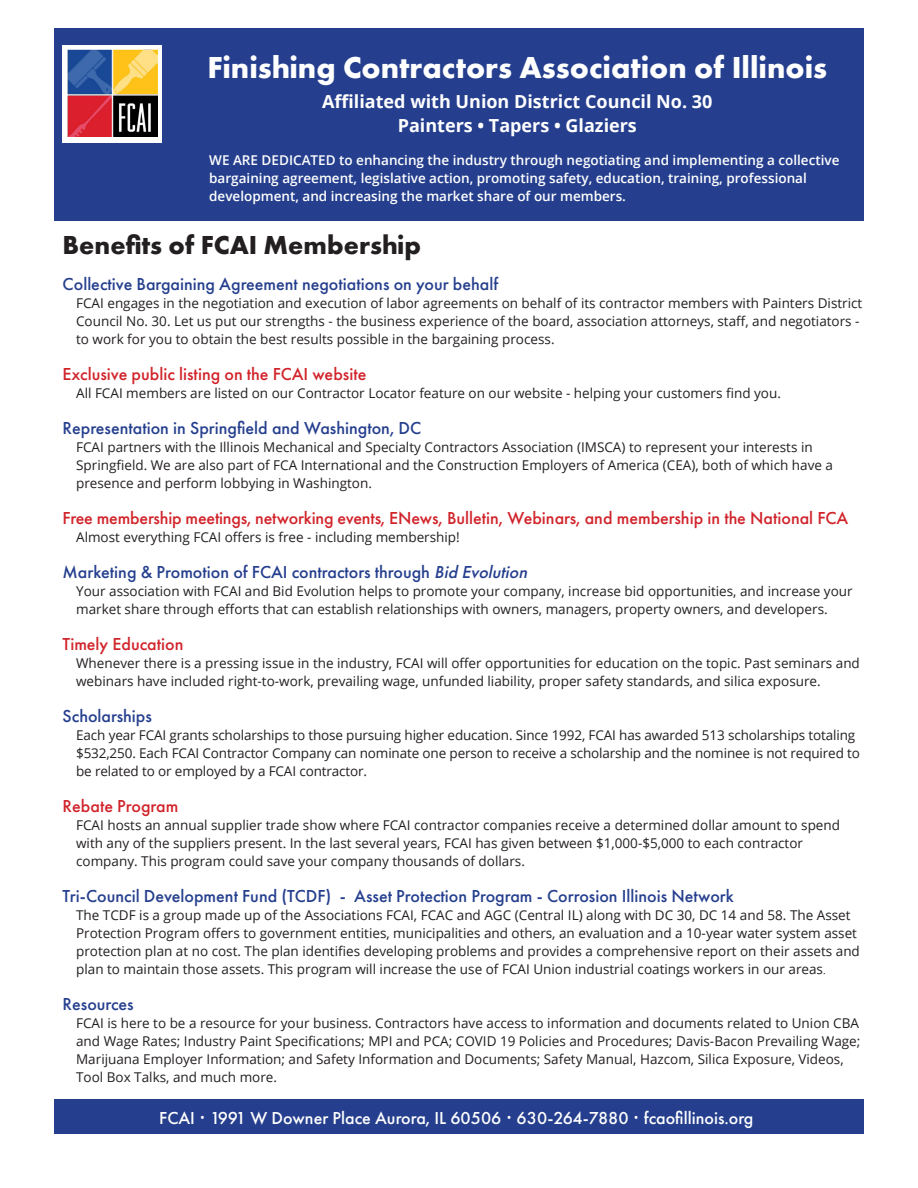
<style>
.page{position:relative;width:918px;height:1188px;background:#fff}
.page>*{position:absolute;margin:0;border:0;box-sizing:border-box;transform-origin:0 0}
.t1{font:700 31.5px "Futura PT";color:#fff}
.t2{font:700 27px "Futura PT";color:#231f20}
.t3{font:500 18px "Futura PT";color:#253f8e}
.t4{font:500 18px "Futura PT";color:#d1232a}
.t5{font:500 18px "Futura PT";color:#fff}
.t6{font:700 18px "Open Sans";color:#fff}
.t7{font:13.5px/18px "Open Sans";color:#231f20}
.t8{font:600 13.5px/18px "Open Sans";color:#fff}
.s1{font-style:italic}
.s2{font-weight:300}
.s3{font-family:"Open Sans";font-weight:300}
</style>
<div class="page">
<div style="left:54px;top:1099px;width:810px;height:35px;background:#253f8e"></div>
<div style="left:54px;top:28px;width:810px;height:193px;background:#253f8e"></div>
<div style="left:63px;top:45px;width:99px;height:98px;background:#fff"></div>
<img style="left:67px;top:50px;width:90px;height:87px">
<p class="t1" style="left:208px;top:47px;width:621px">Finishing Contractors Association of Illinois</p>
<p class="t6" style="left:322px;top:89px;width:392px">Affiliated with Union District Council No. 30</p>
<p class="t6" style="left:398px;top:113px;width:241px">Painters • Tapers • Glaziers</p>
<p class="t8" style="left:209px;top:151px;width:632px">WE ARE DEDICATED to enhancing the industry through negotiating and implementing a collective bargaining agreement, legislative action, promoting safety, education, training, professional development, and increasing the market share of our members.</p>
<p class="t2" style="left:63px;top:228px;width:360px">Benefits of FCAI Membership</p>
<p class="t3" style="left:63px;top:273px;width:437px">Collective Bargaining Agreement negotiations on your behalf</p>
<p class="t7" style="left:76px;top:294px;width:788px">FCAI engages in the negotiation and execution of labor agreements on behalf of its contractor members with Painters District<br>Council No. 30. Let us put our strengths - the business experience of the board, association attorneys, staff, and negotiators - to work for you to obtain the best results possible in the bargaining process.</p>
<p class="t4" style="left:63px;top:363px;width:305px">Exclusive public listing on the FCAI website</p>
<p class="t7" style="left:76px;top:384px;width:706px">All FCAI members are listed on our Contractor Locator feature on our website - helping your customers find you.</p>
<p class="t3" style="left:63px;top:417px;width:360px">Representation in Springfield and Washington, DC</p>
<p class="t7" style="left:76px;top:438px;width:758px">FCAI partners with the Illinois Mechanical and Specialty Contractors Association (IMSCA) to represent your interests in<br>Springfield. We are also part of FCA International and the Construction Employers of America (CEA), both of which have a presence and perform lobbying in Washington.</p>
<p class="t4" style="left:63px;top:507px;width:787px">Free membership meetings, networking events, ENews, Bulletin, Webinars, and membership in the National FCA</p>
<p class="t7" style="left:76px;top:528px;width:385px">Almost everything FCAI offers is free - including membership!</p>
<p class="t3" style="left:63px;top:561px;width:470px">Marketing &amp; Promotion of FCAI contractors through <span class="s1">Bid Evolution</span></p>
<p class="t7" style="left:76px;top:582px;width:778px">Your association with FCAI and Bid Evolution helps to promote your company, increase bid opportunities, and increase your market share through efforts that can establish relationships with owners, managers, property owners, and developers.</p>
<p class="t4" style="left:63px;top:633px;width:122px">Timely Education</p>
<p class="t7" style="left:76px;top:654px;width:785px">Whenever there is a pressing issue in the industry, FCAI will offer opportunities for education on the topic. Past seminars and webinars have included right-to-work, prevailing wage, unfunded liability, proper safety standards, and silica exposure.</p>
<p class="t3" style="left:63px;top:705px;width:91px">Scholarships</p>
<p class="t7" style="left:76px;top:726px;width:785px">Each year FCAI grants scholarships to those pursuing higher education. Since 1992, FCAI has awarded 513 scholarships totaling $532,250. Each FCAI Contractor Company can nominate one person to receive a scholarship and the nominee is not required to be related to or employed by a FCAI contractor.</p>
<p class="t4" style="left:63px;top:795px;width:117px">Rebate Program</p>
<p class="t7" style="left:76px;top:816px;width:765px">FCAI hosts an annual supplier trade show where FCAI contractor companies receive a determined dollar amount to spend with any of the suppliers present. In the last several years, FCAI has given between $1,000-$5,000 to each contractor company. This program could save your company thousands of dollars.</p>
<p class="t3" style="left:63px;top:885px;width:673px">Tri-Council Development Fund (TCDF) - Asset Protection Program - Corrosion Illinois Network</p>
<p class="t7" style="left:76px;top:906px;width:785px">The TCDF is a group made up of the Associations FCAI, FCAC and AGC (Central IL) along with DC 30, DC 14 and 58. The Asset Protection Program offers to government entities, municipalities and others, an evaluation and a 10-year water system asset protection plan at no cost. The plan identifies developing problems and provides a comprehensive report on their assets and plan to maintain those assets. This program will increase the use of FCAI Union industrial coatings workers in our areas<span class="s2">.</span></p>
<p class="t3" style="left:63px;top:993px;width:73px">Resources</p>
<p class="t7" style="left:76px;top:1014px;width:786px">FCAI is here to be a resource for your business. Contractors have access to information and documents related to Union CBA and Wage Rates; Industry Paint Specifications; MPI and PCA; COVID 19 Policies and Procedures; Davis-Bacon Prevailing Wage; Marijuana Employer Information; and Safety Information and Documents; Safety Manual, Hazcom, Silica Exposure, Videos, Tool Box Talks, and much more.</p>
<p class="t5" style="left:159px;top:1108px;width:596px">FCAI <span class="s3">•</span> 1991 W Downer Place Aurora, IL 60506 <span class="s3">•</span> 630-264-7880 <span class="s3">•</span> fcaofillinois.org</p>
</div>
